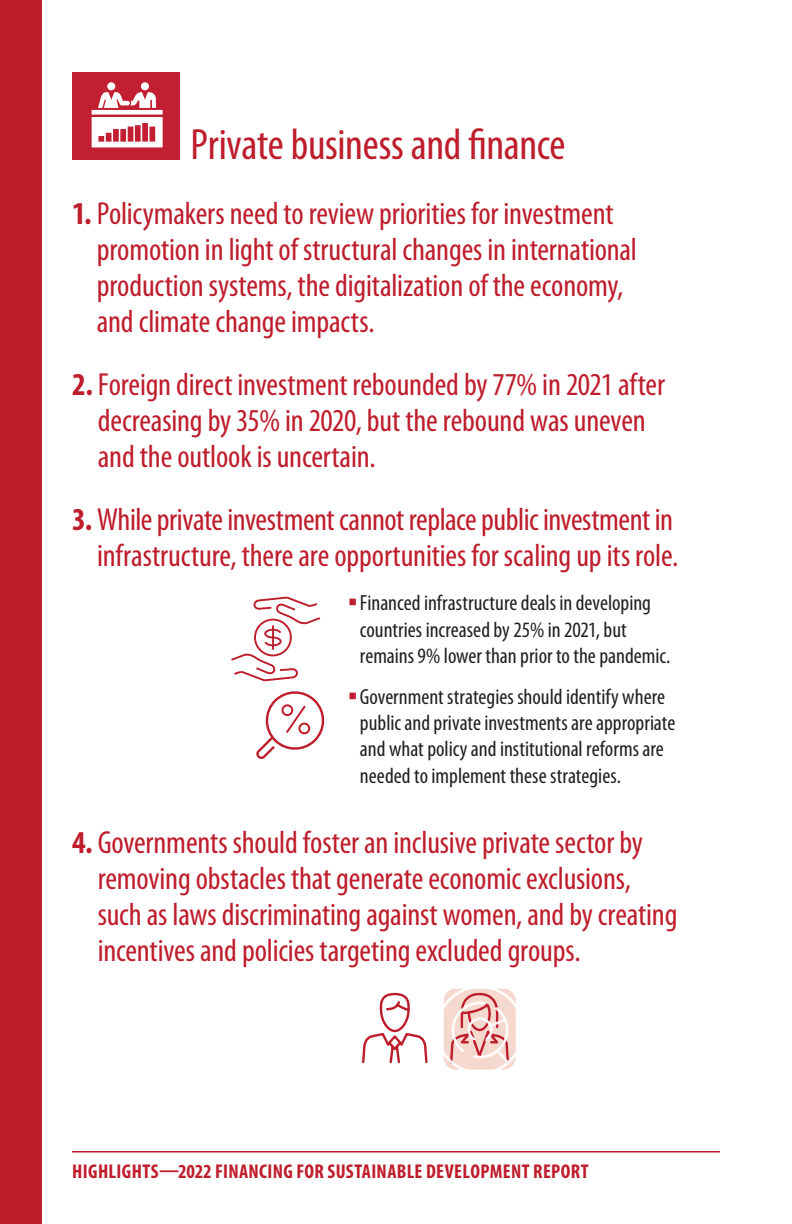
<style>
.page{position:relative;width:792px;height:1224px;background:#fff}
.page>*{position:absolute;margin:0;border:0;box-sizing:border-box;transform-origin:0 0}
.t1{font:condensed 44px "Myriad Pro";letter-spacing:-.01em;color:#be1d2c}
.t2{font:condensed 32px/36px "Myriad Pro";letter-spacing:-.005em;color:#be1d2c}
.t3{font:condensed 22px/26.4px "Myriad Pro";color:#231f20}
.t4{font:700 condensed 20px "Myriad Pro";letter-spacing:.015em;color:#be1d2c}
.s1{font-weight:700}
</style>
<div class="page">
<div style="left:0;top:0;width:42px;height:1224px;background:#be1d2c"></div>
<hr style="left:72px;top:1151px;width:648px;height:1px;background:#be1d2c">
<div style="left:72px;top:72px;width:108px;height:88px;background:#c21f32"></div>
<div style="left:92px;top:117px;width:71px;height:30px;background:#fff"></div>
<svg style="left:98px;top:123px;width:57px;height:19px"></svg>
<div style="left:92px;top:110px;width:71px;height:5px;background:#fff"></div>
<div style="left:141px;top:82px;width:8px;height:8px;background:#fff;border-radius:50%"></div>
<div style="left:107px;top:82px;width:8px;height:8px;background:#fff;border-radius:50%"></div>
<svg style="left:98px;top:90px;width:58px;height:18px"></svg>
<svg style="left:362px;top:992px;width:66px;height:72px"></svg>
<svg style="left:443px;top:988px;width:73px;height:82px"></svg>
<svg style="left:231px;top:596px;width:94px;height:163px"></svg>
<h1 class="t1" style="left:191px;top:118px;width:376px">Private business and finance</h1>
<p class="t2" style="left:97px;top:195px;width:542px;text-indent:-25px"><span class="s1">1.</span> Policymakers need to review priorities for investment promotion in light of structural changes in international production systems, the digitalization of the economy, and climate change impacts.</p>
<p class="t2" style="left:98px;top:366px;width:569px;text-indent:-26px"><span class="s1">2.</span> Foreign direct investment rebounded by 77% in 2021 after decreasing by 35% in 2020, but the rebound was uneven and the outlook is uncertain.</p>
<p class="t2" style="left:72px;top:501px;width:608px;text-align:right"><span class="s1">3.</span> While private investment cannot replace public investment in infrastructure, there are opportunities for scaling up its role.</p>
<p class="t3" style="left:360px;top:590px;width:312px">Financed infrastructure deals in developing countries increased by 25% in 2021, but remains 9% lower than prior to the pandemic.</p>
<p class="t3" style="left:360px;top:683px;width:317px">Government strategies should identify where public and private investments are appropriate and what policy and institutional reforms are needed to implement these strategies.</p>
<p class="t2" style="left:98px;top:824px;width:581px;text-indent:-26px"><span class="s1">4.</span> Governments should foster an inclusive private sector by removing obstacles that generate economic exclusions, such as laws discriminating against women, and by creating incentives and policies targeting excluded groups.</p>
<p class="t4" style="left:72px;top:1159px;width:518px">HIGHLIGHTS—2022 FINANCING FOR SUSTAINABLE DEVELOPMENT REPORT</p>
</div>
